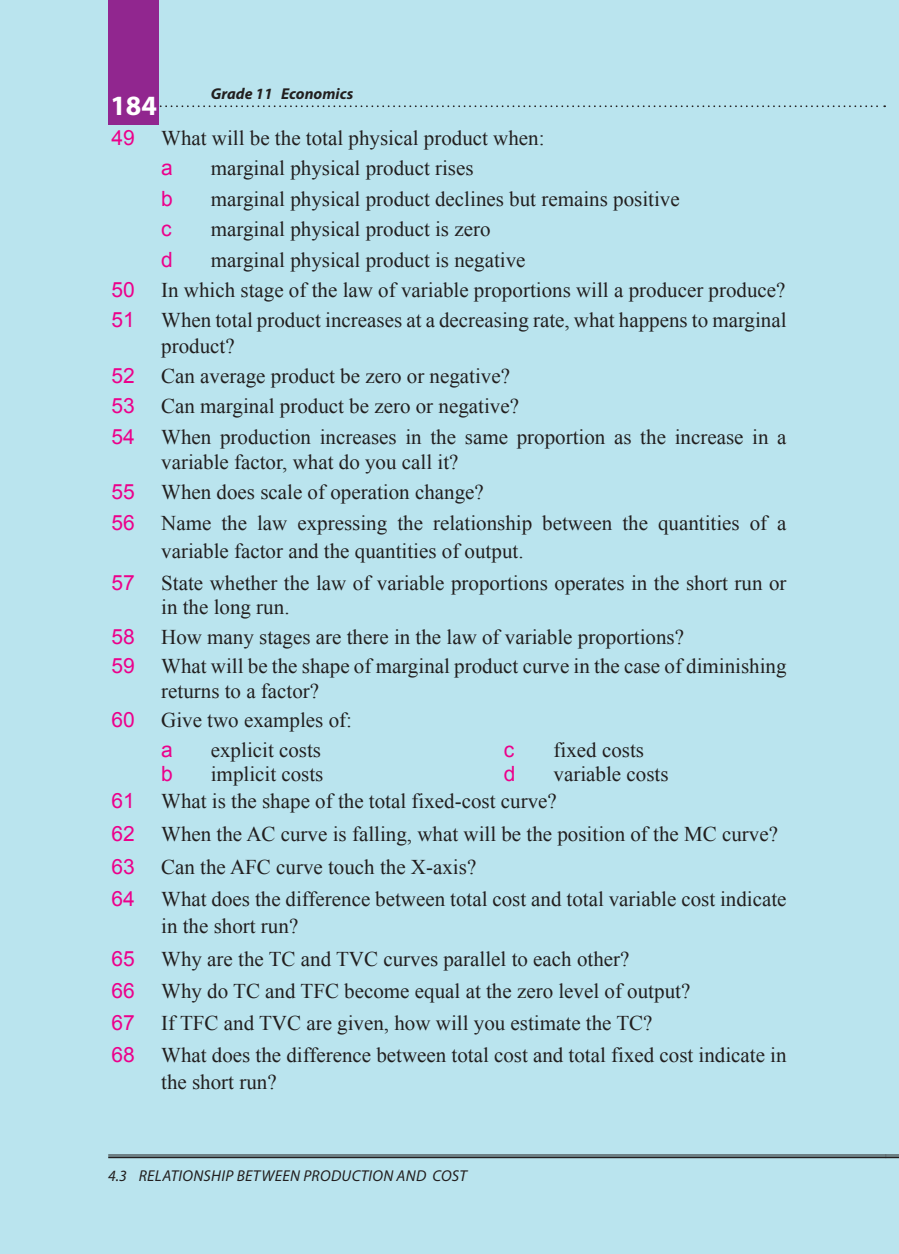
<style>
.page{position:relative;width:899px;height:1254px;background:#fff}
.page>*{position:absolute;margin:0;border:0;box-sizing:border-box;transform-origin:0 0}
.t1{font:700 28px "Myriad Pro";color:#fff}
.t2{font:21px/25.4px "Times New Roman";color:#221f1f}
.t3{font:21px "Arial";color:#ec008b}
.t4{font:italic 15.75px "Myriad Pro";letter-spacing:.02em;color:#221f1f}
.t5{font:italic 700 15.75px "Myriad Pro";color:#221f1f}
</style>
<div class="page">
<div style="left:0;top:0;width:898px;height:1254px;background:#bae4ee"></div>
<svg style="left:159px;top:105px;width:726px;height:2px"></svg>
<div style="left:108px;top:0;width:51px;height:124px;background:#91268f"></div>
<hr style="left:108px;top:1156px;width:778px;height:2px;background:#221f1f">
<hr style="left:108px;top:1154px;width:778px;height:1px;background:#221f1f">
<svg style="left:885px;top:1154px;width:13px;height:4px"></svg>
<h1 class="t1" style="left:110px;top:94px;width:48px">184</h1>
<p class="t5" style="left:211px;top:84px;width:144px">Grade 11 Economics</p>
<p class="t3" style="left:111px;top:130px;width:25px">49</p>
<p class="t2" style="left:161px;top:127px;width:385px">What will be the total physical product when:</p>
<p class="t3" style="left:161px;top:160px;width:13px">a</p>
<p class="t2" style="left:211px;top:158px;width:264px">marginal physical product rises</p>
<p class="t3" style="left:161px;top:190px;width:13px">b</p>
<p class="t2" style="left:211px;top:188px;width:470px">marginal physical product declines but remains positive</p>
<p class="t3" style="left:161px;top:221px;width:12px">c</p>
<p class="t2" style="left:211px;top:218px;width:281px">marginal physical product is zero</p>
<p class="t3" style="left:161px;top:251px;width:13px">d</p>
<p class="t2" style="left:211px;top:249px;width:316px">marginal physical product is negative</p>
<p class="t3" style="left:111px;top:282px;width:25px">50</p>
<p class="t2" style="left:161px;top:279px;width:626px">In which stage of the law of variable proportions will a producer produce?</p>
<p class="t3" style="left:111px;top:312px;width:25px">51</p>
<p class="t2" style="left:161px;top:309px;width:627px">When total product increases at a decreasing rate, what happens to marginal product?</p>
<p class="t3" style="left:111px;top:368px;width:25px">52</p>
<p class="t2" style="left:161px;top:365px;width:350px">Can average product be zero or negative?</p>
<p class="t3" style="left:111px;top:398px;width:25px">53</p>
<p class="t2" style="left:161px;top:395px;width:359px">Can marginal product be zero or negative?</p>
<p class="t3" style="left:111px;top:428px;width:25px">54</p>
<p class="t2" style="left:161px;top:426px;width:626px">When production increases in the same proportion as the increase in a variable factor, what do you call it?</p>
<p class="t3" style="left:111px;top:484px;width:25px">55</p>
<p class="t2" style="left:161px;top:482px;width:324px">When does scale of operation change?</p>
<p class="t3" style="left:111px;top:514px;width:25px">56</p>
<p class="t2" style="left:161px;top:511px;width:627px;line-height:28px">Name the law expressing the relationship between the quantities of a variable factor and the quantities of output.</p>
<p class="t3" style="left:111px;top:574px;width:25px">57</p>
<p class="t2" style="left:161px;top:572px;width:627px;line-height:24.5px">State whether the law of variable proportions operates in the short run or in the long run.</p>
<p class="t3" style="left:111px;top:628px;width:25px">58</p>
<p class="t2" style="left:161px;top:626px;width:524px">How many stages are there in the law of variable proportions?</p>
<p class="t3" style="left:111px;top:658px;width:25px">59</p>
<p class="t2" style="left:161px;top:656px;width:627px;line-height:24.5px">What will be the shape of marginal product curve in the case of diminishing returns to a factor?</p>
<p class="t3" style="left:111px;top:712px;width:25px">60</p>
<p class="t2" style="left:161px;top:709px;width:192px">Give two examples of:</p>
<p class="t3" style="left:161px;top:741px;width:13px">a</p>
<p class="t2" style="left:211px;top:739px;width:112px">explicit costs</p>
<p class="t3" style="left:161px;top:766px;width:13px">b</p>
<p class="t2" style="left:211px;top:763px;width:114px">implicit costs</p>
<p class="t3" style="left:504px;top:741px;width:12px">c</p>
<p class="t2" style="left:553px;top:739px;width:92px">fixed costs</p>
<p class="t3" style="left:504px;top:766px;width:13px">d</p>
<p class="t2" style="left:553px;top:763px;width:116px">variable costs</p>
<p class="t3" style="left:111px;top:793px;width:25px">61</p>
<p class="t2" style="left:161px;top:790px;width:397px">What is the shape of the total fixed-cost curve?</p>
<p class="t3" style="left:111px;top:826px;width:25px">62</p>
<p class="t2" style="left:161px;top:823px;width:618px">When the AC curve is falling, what will be the position of the MC curve?</p>
<p class="t3" style="left:111px;top:859px;width:25px">63</p>
<p class="t2" style="left:161px;top:856px;width:316px">Can the AFC curve touch the X-axis?</p>
<p class="t3" style="left:111px;top:891px;width:25px">64</p>
<p class="t2" style="left:161px;top:888px;width:627px;line-height:27.1px">What does the difference between total cost and total variable cost indicate in the short run?</p>
<p class="t3" style="left:111px;top:950px;width:25px">65</p>
<p class="t2" style="left:161px;top:948px;width:470px">Why are the TC and TVC curves parallel to each other?</p>
<p class="t3" style="left:111px;top:982px;width:25px">66</p>
<p class="t2" style="left:161px;top:980px;width:530px">Why do TC and TFC become equal at the zero level of output?</p>
<p class="t3" style="left:111px;top:1014px;width:25px">67</p>
<p class="t2" style="left:161px;top:1012px;width:493px">If TFC and TVC are given, how will you estimate the TC?</p>
<p class="t3" style="left:111px;top:1046px;width:25px">68</p>
<p class="t2" style="left:161px;top:1043px;width:627px;line-height:27.1px">What does the difference between total cost and total fixed cost indicate in the short run?</p>
<p class="t4" style="left:108px;top:1166px;width:360px">4.3 RELATIONSHIP BETWEEN PRODUCTION AND COST</p>
</div>
